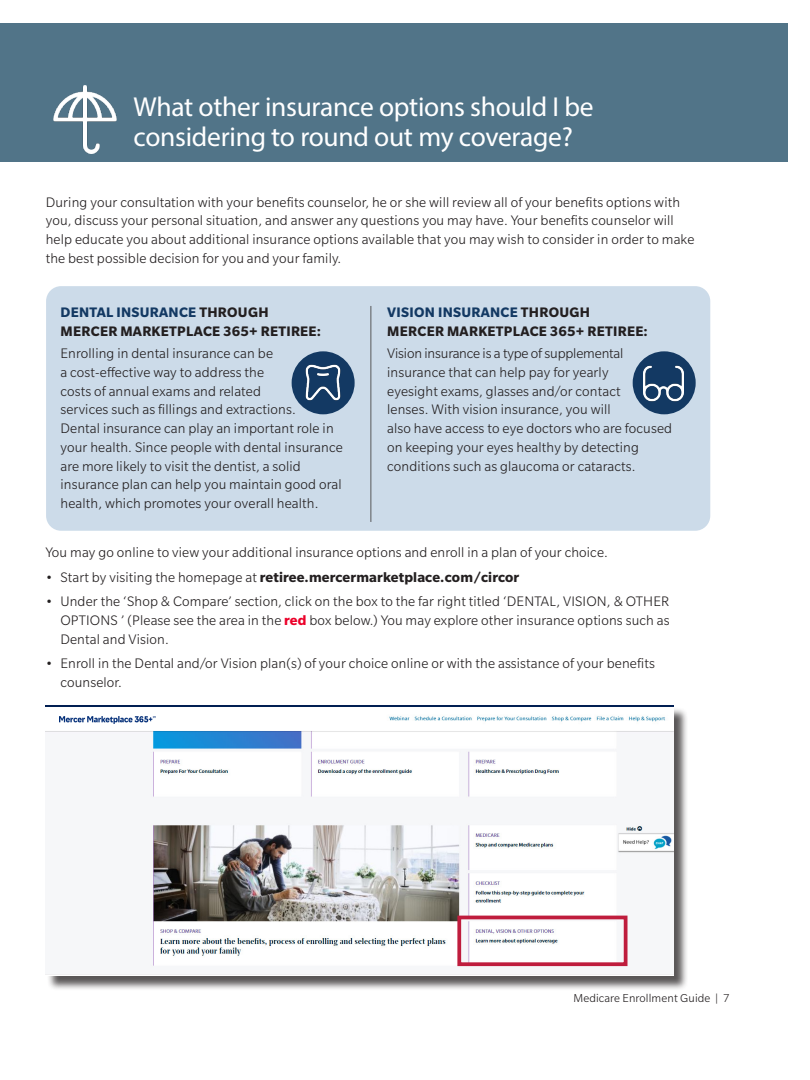
<style>
.page{position:relative;width:810px;height:1080px;background:#fff}
.page>*{position:absolute;margin:0;border:0;box-sizing:border-box;transform-origin:0 0}
.BODY{font:27.5px/30px "Myriad Pro";letter-spacing:-.01em;color:#fff}
.BODY-2{font:300 15px/18.8px "Slate Pro";letter-spacing:.01em;color:#231f20}
.blue_questions{font:700 15px/18.8px "Slate Pro";letter-spacing:.02em;color:#231f20}
.BODY-3{font:700 15px "Slate Pro";letter-spacing:.01em;color:#231f20}
.t1{font:300 12.5px "Slate Pro";letter-spacing:.01em;color:#231f20}
.s1{color:#133963}
.s2{font-weight:300}
.s3{font-weight:700;color:#eb0029}
</style>
<div class="page">
<div style="left:0;top:23px;width:788px;height:139px;background:#517488"></div>
<img style="left:53px;top:86px;width:64px;height:67px">
<div style="left:46px;top:286px;width:664px;height:245px;background:#ccdbe9;border-radius:15px"></div>
<div style="left:292px;top:351px;width:63px;height:63px;background:#133963;border-radius:50%"></div>
<div style="left:633px;top:351px;width:63px;height:63px;background:#133963;border-radius:50%"></div>
<hr style="left:371px;top:306px;width:1px;height:216px;background:#57585a">
<img style="left:644px;top:365px;width:39px;height:37px">
<img style="left:305px;top:364px;width:36px;height:37px">
<div style="left:47px;top:707px;width:642px;height:284px;background:#231f20;opacity:.75"></div>
<img style="left:45px;top:705px;width:629px;height:271px">
<div style="left:457px;top:916px;width:171px;height:50px;border:4px solid #bf1d3d"></div>
<div style="left:45px;top:710px;width:187px;height:19px;background:#fff"></div>
<img style="left:60px;top:716px;width:96px;height:7px">
<p class="BODY" style="left:134px;top:91px;width:462px">What other insurance options should I be considering to round out my coverage?</p>
<p class="BODY-2" style="left:46px;top:192px;width:650px">During your consultation with your benefits counselor, he or she will review all of your benefits options with you, discuss your personal situation, and answer any questions you may have. Your benefits counselor will help educate you about additional insurance options available that you may wish to consider in order to make the best possible decision for you and your family.</p>
<p class="blue_questions" style="left:61px;top:303px;width:262px"><span class="s1">DENTAL INSURANCE</span> THROUGH<br>MERCER MARKETPLACE 365+ RETIREE:</p>
<p class="BODY-2" style="left:60px;top:344px;width:284px">Enrolling in dental insurance can be<br>a cost-effective way to address the<br>costs of annual exams and related<br>services such as fillings and extractions.<br>Dental insurance can play an important role in your health. Since people with dental insurance are more likely to visit the dentist, a solid insurance plan can help you maintain good oral health, which promotes your overall health.</p>
<p class="blue_questions" style="left:387px;top:303px;width:262px"><span class="s1">VISION INSURANCE</span> THROUGH<br>MERCER MARKETPLACE 365+ RETIREE:</p>
<p class="BODY-2" style="left:387px;top:344px;width:287px">Vision insurance is a type of supplemental insurance that can help pay for yearly<br>eyesight exams, glasses and/or contact<br>lenses. With vision insurance, you will<br>also have access to eye doctors who are focused on keeping your eyes healthy by detecting conditions such as glaucoma or cataracts.</p>
<p class="BODY-2" style="left:45px;top:543px;width:564px">You may go online to view your additional insurance options and enroll in a plan of your choice.</p>
<p class="BODY-3" style="left:45px;top:569px;width:476px"><span class="s2">• Start by visiting the homepage at</span> retiree.mercermarketplace.com/circor</p>
<p class="BODY-2" style="left:60px;top:592px;width:611px;text-align:justify;text-indent:-15px">• Under the ‘Shop &amp; Compare’ section, click on the box to the far right titled ‘DENTAL, VISION, &amp; OTHER OPTIONS ’ (Please see the area in the <span class="s3">red</span> box below.) You may explore other insurance options such as Dental and Vision.</p>
<p class="BODY-2" style="left:60px;top:654px;width:596px;text-indent:-15px">• Enroll in the Dental and/or Vision plan(s) of your choice online or with the assistance of your benefits counselor.</p>
<p class="t1" style="left:573px;top:992px;width:157px">Medicare Enrollment Guide | 7</p>
</div>
